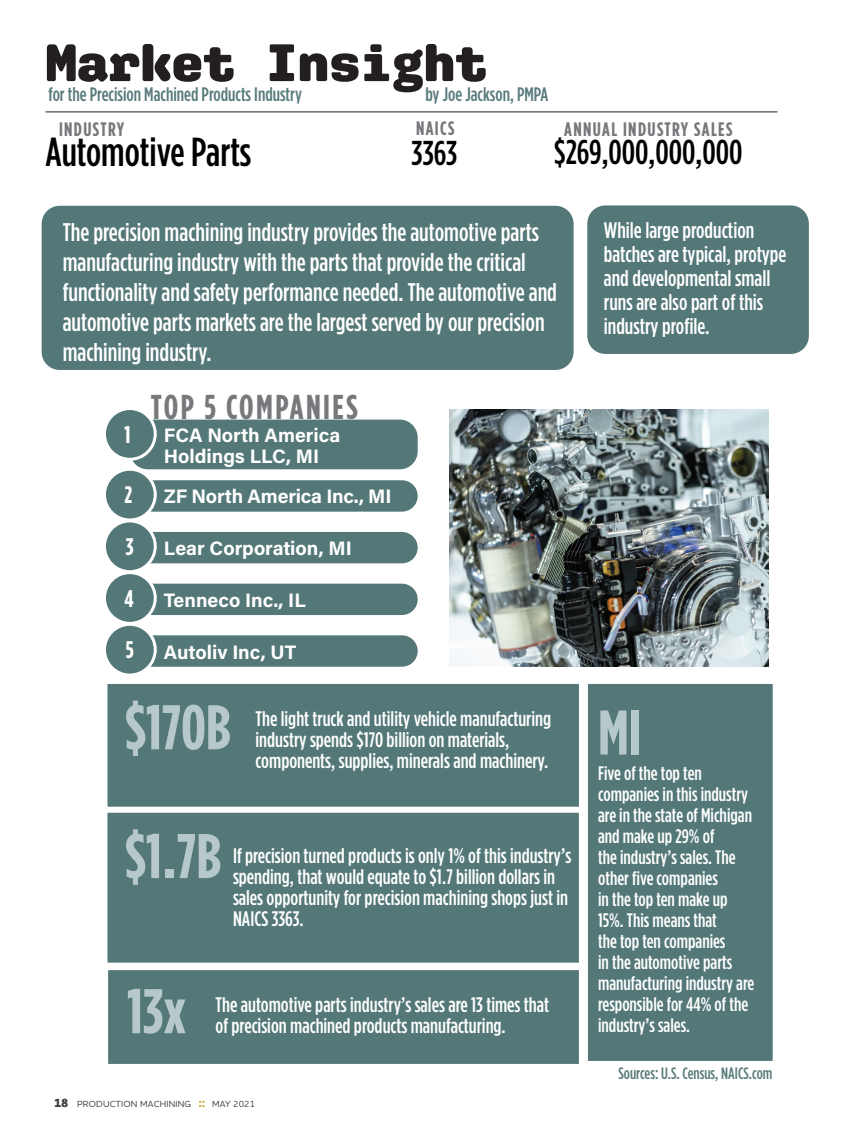
<style>
.page{position:relative;width:851px;height:1134px;background:#fff}
.page>*{position:absolute;margin:0;border:0;box-sizing:border-box;transform-origin:0 0}
.t1{font:700 63px "Gotham Condensed";color:#b7c8ca}
.t2{font:900 52.5px "Aglet Mono";color:#231f20}
.t3{font:500 40.5px "Gotham Condensed";color:#000}
.t4{font:500 34.5px "Gotham Condensed";color:#000}
.t5{font:700 34.5px "Gotham Condensed";letter-spacing:.07em;color:#76787b}
.t6{font:500 25.5px/30px "Gotham Condensed";color:#fff}
.t7{font:700 24px "Gotham Condensed";color:#fff}
.t8{font:500 22.5px/24px "Gotham Condensed";color:#fff}
.t9{font:500 21px/21px "Gotham Condensed";color:#fff}
.t10{font:500 19.5px/21px "Gotham Condensed";color:#fff}
.t11{font:700 19.5px/21px "Acumin Pro";color:#fff}
.t12{font:500 19.5px "Gotham Condensed";color:#587a7b}
.t13{font:700 19.5px "Gotham Condensed";letter-spacing:.07em;color:#76787b}
.t14{font:500 16.5px "Gotham Condensed";color:#587a7b}
.t15{font:500 9px "Houschka Pro";letter-spacing:.02em;color:#3e3e3f}
.s1{font-weight:800;font-size:12px}
.s2{font-weight:700;font-size:13.5px;color:#cf9b2a}
</style>
<div class="page">
<hr style="left:45px;top:112px;width:732px;height:1px;background:#231f20">
<div style="left:42px;top:206px;width:531px;height:164px;background:#547777;border-radius:18px"></div>
<div style="left:130px;top:420px;width:287px;height:49px;background:#547777;border-radius:18px"></div>
<div style="left:104px;top:409px;width:51px;height:50px;background:#547777;border-radius:50%"></div>
<div style="left:103px;top:407px;width:54px;height:54px;border:3px solid #fff;border-radius:50%"></div>
<div style="left:130px;top:480px;width:287px;height:32px;background:#547777;border-radius:16px"></div>
<div style="left:104px;top:469px;width:51px;height:51px;background:#547777;border-radius:50%"></div>
<div style="left:103px;top:468px;width:54px;height:53px;border:3px solid #fff;border-radius:50%"></div>
<div style="left:130px;top:532px;width:287px;height:31px;background:#547777;border-radius:16px"></div>
<div style="left:104px;top:521px;width:51px;height:51px;background:#547777;border-radius:50%"></div>
<div style="left:103px;top:519px;width:54px;height:54px;border:3px solid #fff;border-radius:50%"></div>
<div style="left:130px;top:584px;width:287px;height:31px;background:#547777;border-radius:16px"></div>
<div style="left:104px;top:573px;width:51px;height:50px;background:#547777;border-radius:50%"></div>
<div style="left:103px;top:571px;width:54px;height:54px;border:3px solid #fff;border-radius:50%"></div>
<div style="left:130px;top:635px;width:287px;height:32px;background:#547777;border-radius:16px"></div>
<div style="left:104px;top:624px;width:51px;height:51px;background:#547777;border-radius:50%"></div>
<div style="left:103px;top:623px;width:54px;height:54px;border:3px solid #fff;border-radius:50%"></div>
<div style="left:103px;top:808px;width:480px;height:159px;background:#547777;border:4px solid #fff"></div>
<div style="left:103px;top:679px;width:480px;height:132px;background:#547777;border:4px solid #fff"></div>
<img style="left:449px;top:409px;width:319px;height:257px">
<div style="left:104px;top:966px;width:479px;height:102px;background:#547777;border:4px solid #fff"></div>
<div style="left:583px;top:679px;width:194px;height:386px;background:#547777;border:4px solid #fff"></div>
<div style="left:587px;top:205px;width:221px;height:149px;background:#547777;border-radius:18px"></div>
<p class="t2" style="left:45px;top:32px;width:442px">Market Insight</p>
<p class="t12" style="left:48px;top:83px;width:255px">for the Precision Machined Products Industry</p>
<p class="t3" style="left:45px;top:129px;width:207px">Automotive Parts</p>
<p class="t4" style="left:411px;top:133px;width:47px">3363</p>
<p class="t12" style="left:425px;top:83px;width:124px">by Joe Jackson, PMPA</p>
<p class="t13" style="left:59px;top:118px;width:67px">INDUSTRY</p>
<p class="t13" style="left:416px;top:117px;width:40px">NAICS</p>
<p class="t13" style="left:564px;top:118px;width:169px">ANNUAL INDUSTRY SALES</p>
<p class="t4" style="left:554px;top:132px;width:190px">$269,000,000,000</p>
<p class="t6" style="left:63px;top:216px;width:496px">The precision machining industry provides the automotive parts manufacturing industry with the parts that provide the critical functionality and safety performance needed. The automotive and automotive parts markets are the largest served by our precision machining industry.</p>
<p class="t5" style="left:151px;top:387px;width:208px">TOP 5 COMPANIES</p>
<p class="t7" style="left:124px;top:420px;width:8px">1</p>
<p class="t11" style="left:164px;top:424px;width:178px">FCA North America<br>Holdings LLC, MI</p>
<p class="t7" style="left:124px;top:481px;width:9px">2</p>
<p class="t11" style="left:164px;top:485px;width:229px">ZF North America Inc., MI</p>
<p class="t7" style="left:126px;top:532px;width:9px">3</p>
<p class="t11" style="left:164px;top:537px;width:189px">Lear Corporation, MI</p>
<p class="t7" style="left:124px;top:584px;width:11px">4</p>
<p class="t11" style="left:164px;top:588px;width:143px">Tenneco Inc., IL</p>
<p class="t7" style="left:126px;top:636px;width:9px">5</p>
<p class="t11" style="left:164px;top:641px;width:134px">Autoliv Inc, UT</p>
<p class="t1" style="left:124px;top:690px;width:108px">$170B</p>
<p class="t9" style="left:255px;top:708px;width:297px">The light truck and utility vehicle manufacturing industry spends $170 billion on materials, components, supplies, minerals and machinery.</p>
<p class="t1" style="left:124px;top:819px;width:98px">$1.7B</p>
<p class="t9" style="left:233px;top:845px;width:340px">If precision turned products is only 1% of this industry’s spending, that would equate to $1.7 billion dollars in sales opportunity for precision machining shops just in NAICS 3363.</p>
<p class="t1" style="left:127px;top:974px;width:61px">13x</p>
<p class="t9" style="left:215px;top:994px;width:335px">The automotive parts industry’s sales are 13 times that of precision machined products manufacturing.</p>
<p class="t15" style="left:54px;top:1098px;width:203px"><span class="s1">18</span> PRODUCTION MACHINING <span class="s2">::</span> MAY 2021</p>
<p class="t8" style="left:604px;top:218px;width:152px">While large production</p>
<p class="t8" style="left:604px;top:242px;width:184px">batches are typical, protype and developmental small runs are also part of this industry profile.</p>
<p class="t1" style="left:598px;top:696px;width:45px">MI</p>
<p class="t10" style="left:598px;top:763px;width:158px">Five of the top ten companies in this industry are in the state of Michigan and make up 29% of<br>the industry’s sales. The other five companies<br>in the top ten make up<br>15%. This means that<br>the top ten companies<br>in the automotive parts manufacturing industry are responsible for 44% of the industry’s sales.</p>
<p class="t14" style="left:618px;top:1064px;width:155px">Sources: U.S. Census, NAICS.com</p>
</div>
